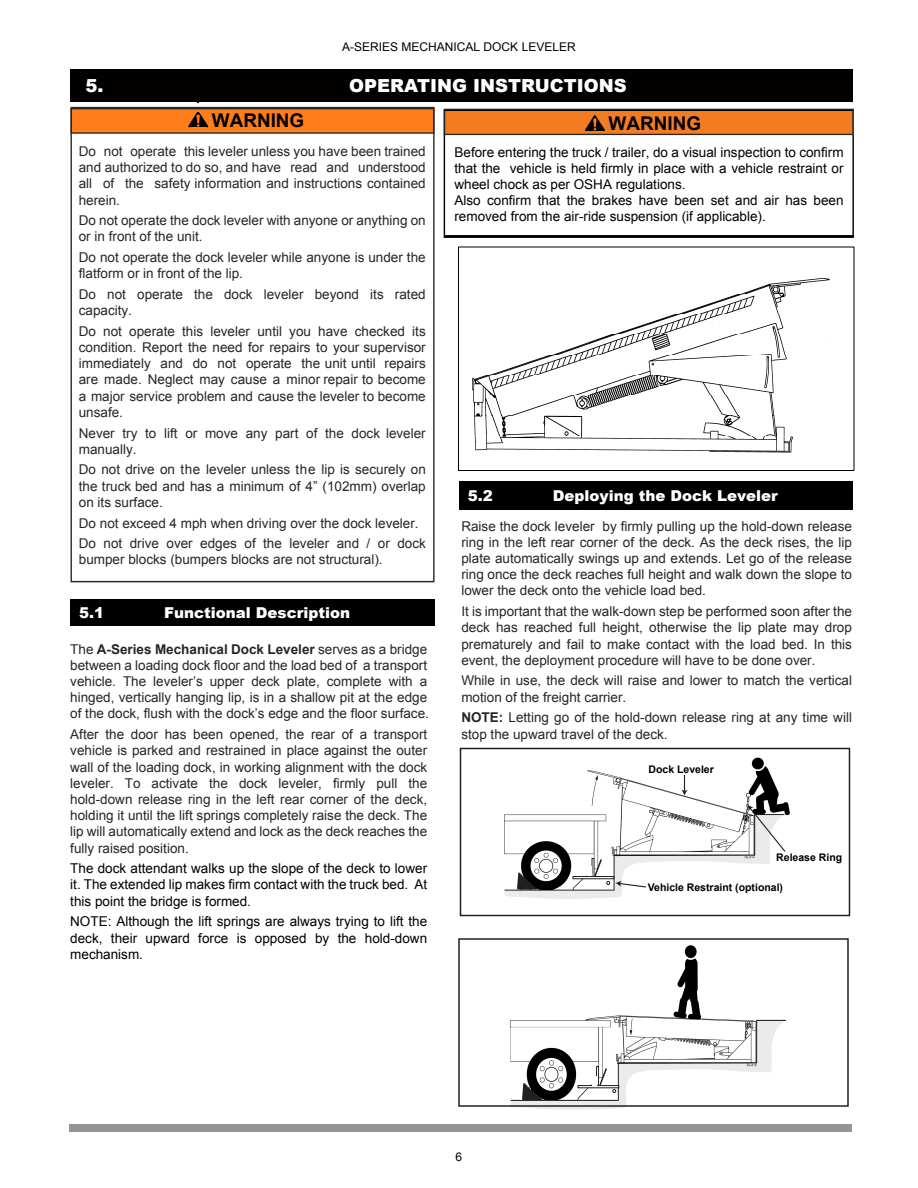
<style>
.page{position:relative;width:918px;height:1188px;background:#fff}
.page>*{position:absolute;margin:0;border:0;box-sizing:border-box;transform-origin:0 0}
.t1{font:700 18.9px "Arial";color:#020001}
.t2{font:900 18px "Arial";color:#fff}
.t3{font:900 15px "Arial";color:#fff}
.t4{font:13.5px/16.2px "Arial";color:#272525}
.t5{font:13.5px/16.2px "Arial";color:#000;text-align:justify}
.t6{font:12px "Arial";color:#000}
.t7{font:700 10.5px "Arial";color:#000}
.s1{font-weight:700}
</style>
<div class="page">
<svg style="left:444px;top:135px;width:410px;height:103px"></svg>
<div style="left:69px;top:1125px;width:783px;height:7px;background:#959596"></div>
<div style="left:70px;top:69px;width:783px;height:33px;background:#020000"></div>
<svg style="left:71px;top:134px;width:364px;height:448px"></svg>
<svg style="left:71px;top:102px;width:364px;height:32px;background:#e0843f"></svg>
<svg style="left:444px;top:109px;width:410px;height:26px;background:#d36d20"></svg>
<div style="left:70px;top:599px;width:365px;height:26px;background:#000"></div>
<div style="left:459px;top:481px;width:393px;height:29px;background:#000"></div>
<img style="left:505px;top:757px;width:284px;height:142px">
<div style="left:460px;top:748px;width:390px;height:168px;border:2px solid #231f20"></div>
<div style="left:589px;top:880px;width:18px;height:8px;background:#fff"></div>
<div style="left:573px;top:876px;width:41px;height:3px;background:#fff;border:1px solid #231f20"></div>
<div style="left:587px;top:867px;width:5px;height:9px;background:#fff"></div>
<img style="left:510px;top:945px;width:276px;height:165px">
<div style="left:458px;top:938px;width:391px;height:169px;border:2px solid #231f20"></div>
<div style="left:594px;top:1088px;width:15px;height:10px;background:#fff"></div>
<div style="left:578px;top:1085px;width:41px;height:3px;background:#fff;border:1px solid #231f20"></div>
<svg style="left:592px;top:1067px;width:24px;height:26px"></svg>
<div style="left:672px;top:1021px;width:34px;height:17px;background:#fff"></div>
<svg style="left:522px;top:1083px;width:20px;height:17px"></svg>
<svg style="left:517px;top:872px;width:20px;height:18px"></svg>
<div style="left:458px;top:247px;width:396px;height:224px;border:1px solid #000"></div>
<svg style="left:662px;top:775px;width:39px;height:45px"></svg>
<svg style="left:747px;top:805px;width:40px;height:48px"></svg>
<svg style="left:593px;top:858px;width:54px;height:30px"></svg>
<img style="left:672px;top:278px;width:158px;height:37px">
<div style="left:469px;top:294px;width:374px;height:20px;background:#fff"></div>
<svg style="left:472px;top:375px;width:302px;height:21px"></svg>
<svg style="left:474px;top:436px;width:319px;height:17px"></svg>
<p class="t6" style="left:342px;top:39px;width:235px">A-SERIES MECHANICAL DOCK LEVELER</p>
<h2 class="t2" style="left:85px;top:72px;width:20px">5.</h2>
<h2 class="t2" style="left:349px;top:72px;width:279px">OPERATING INSTRUCTIONS</h2>
<h1 class="t1" style="left:212px;top:107px;width:94px">WARNING</h1>
<h1 class="t1" style="left:609px;top:111px;width:94px">WARNING</h1>
<p class="t4" style="left:79px;top:143px;width:349px;text-align:justify">Do not operate this leveler unless you have been trained and authorized to do so, and have read and understood all of the safety information and instructions contained herein.</p>
<p class="t4" style="left:79px;top:213px;width:349px">Do not operate the dock leveler with anyone or anything on or in front of the unit.</p>
<p class="t4" style="left:79px;top:249px;width:348px">Do not operate the dock leveler while anyone is under the flatform or in front of the lip.</p>
<p class="t4" style="left:79px;top:286px;width:348px">Do not operate the dock leveler beyond its rated capacity.</p>
<p class="t4" style="left:79px;top:323px;width:349px;text-align:justify">Do not operate this leveler until you have checked its condition. Report the need for repairs to your supervisor immediately and do not operate the unit until repairs are made. Neglect may cause a minor repair to become a major service problem and cause the leveler to become unsafe.</p>
<p class="t4" style="left:79px;top:425px;width:349px">Never try to lift or move any part of the dock leveler manually.</p>
<p class="t4" style="left:79px;top:462px;width:349px;text-align:justify">Do not drive on the leveler unless the lip is securely on the truck bed and has a minimum of 4” (102mm) overlap on its surface.</p>
<p class="t4" style="left:79px;top:513px;width:349px;line-height:20.7px">Do not exceed 4 mph when driving over the dock leveler.<br>Do not drive over edges of the leveler and / or dock</p>
<p class="t4" style="left:79px;top:552px;width:305px">bumper blocks (bumpers blocks are not structural).</p>
<p class="t3" style="left:79px;top:602px;width:27px">5.1</p>
<p class="t3" style="left:164px;top:602px;width:187px">Functional Description</p>
<p class="t4" style="left:70px;top:641px;width:360px">The <span class="s1">A-Series Mechanical Dock Leveler</span> serves as a bridge between a loading dock floor and the load bed of a transport vehicle. The leveler’s upper deck plate, complete with a hinged, vertically hanging lip, is in a shallow pit at the edge of the dock, flush with the dock’s edge and the floor surface.</p>
<p class="t4" style="left:70px;top:726px;width:359px;text-align:justify">After the door has been opened, the rear of a transport vehicle is parked and restrained in place against the outer wall of the loading dock, in working alignment with the dock leveler. To activate the dock leveler, firmly pull the hold-down release ring in the left rear corner of the deck, holding it until the lift springs completely raise the deck. The lip will automatically extend and lock as the deck reaches the fully raised position.</p>
<p class="t5" style="left:70px;top:861px;width:359px">The dock attendant walks up the slope of the deck to lower it. The extended lip makes firm contact with the truck bed. At this point the bridge is formed.</p>
<p class="t5" style="left:70px;top:914px;width:358px">NOTE: Although the lift springs are always trying to lift the deck, their upward force is opposed by the hold-down mechanism.</p>
<p class="t5" style="left:454px;top:144px;width:391px;text-align:left">Before entering the truck / trailer, do a visual inspection to confirm that the vehicle is held firmly in place with a vehicle restraint or wheel chock as per OSHA regulations.<br>Also confirm that the brakes have been set and air has been removed from the air-ride suspension (if applicable).</p>
<p class="t3" style="left:468px;top:485px;width:27px">5.2</p>
<p class="t3" style="left:553px;top:485px;width:227px">Deploying the Dock Leveler</p>
<p class="t4" style="left:461px;top:518px;width:392px;text-align:justify">Raise the dock leveler by firmly pulling up the hold-down release ring in the left rear corner of the deck. As the deck rises, the lip plate automatically swings up and extends. Let go of the release ring once the deck reaches full height and walk down the slope to lower the deck onto the vehicle load bed.</p>
<p class="t4" style="left:461px;top:603px;width:392px;text-align:justify">It is important that the walk-down step be performed soon after the deck has reached full height, otherwise the lip plate may drop prematurely and fail to make contact with the load bed. In this event, the deployment procedure will have to be done over.</p>
<p class="t4" style="left:461px;top:673px;width:392px">While in use, the deck will raise and lower to match the vertical motion of the freight carrier.</p>
<p class="t4" style="left:461px;top:710px;width:392px"><span class="s1">NOTE:</span> Letting go of the hold-down release ring at any time will stop the upward travel of the deck.</p>
<p class="t7" style="left:648px;top:762px;width:67px">Dock Leveler</p>
<p class="t7" style="left:776px;top:851px;width:67px">Release Ring</p>
<p class="t7" style="left:648px;top:880px;width:137px">Vehicle Restraint (optional)</p>
<p class="t6" style="left:456px;top:1148px;width:8px">6</p>
</div>
